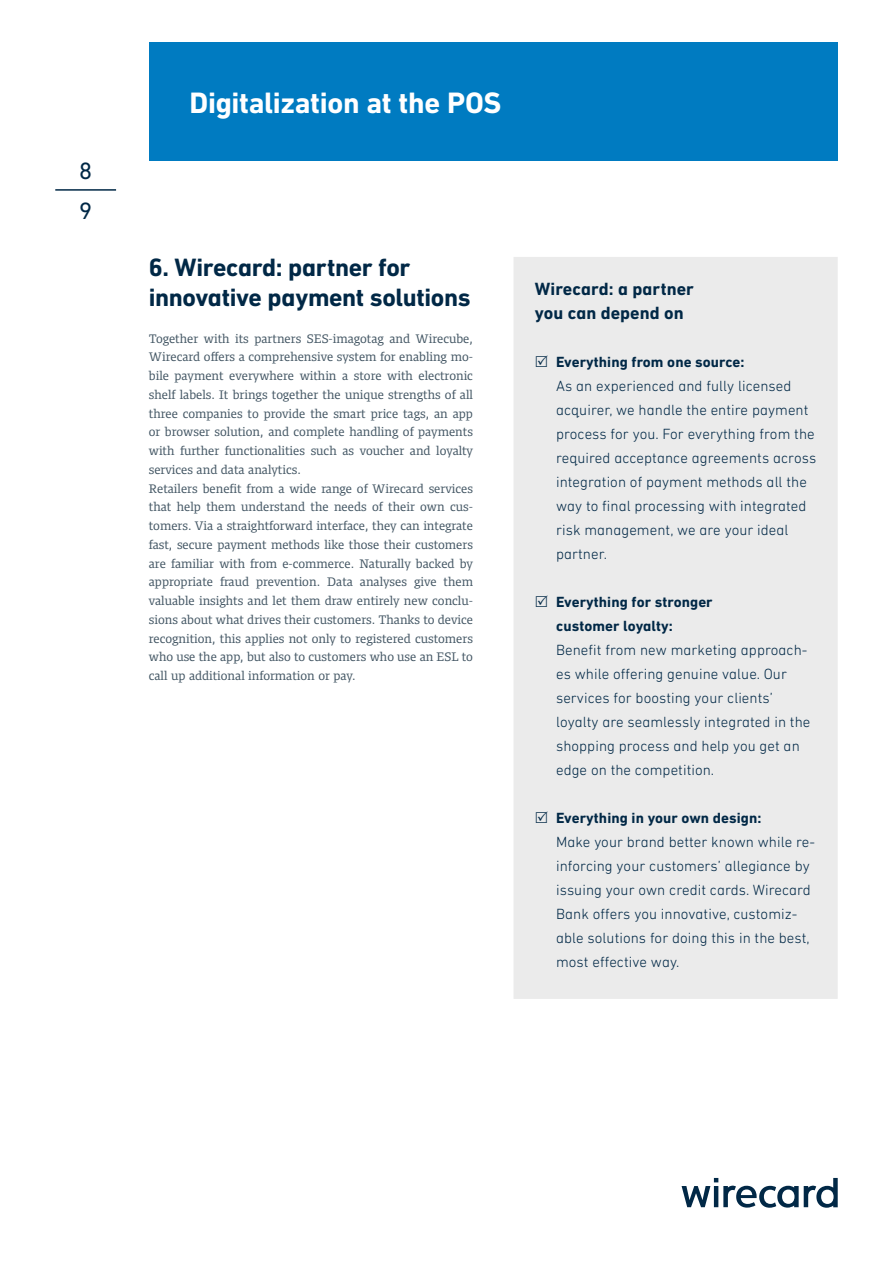
<style>
.page{position:relative;width:893px;height:1263px;background:#fff}
.page>*{position:absolute;margin:0;border:0;box-sizing:border-box;transform-origin:0 0}
.t1{font:700 30px "DIN Next LT Pro";letter-spacing:-.01em;color:#fff}
.t2{font:700 25.5px/30px "DIN Next LT Pro";letter-spacing:-.015em;color:#012846}
.t3{font:24px/40.5px "DIN Next LT Pro";color:#012846}
.t4{font:700 18px/24px "DIN Next LT Pro";color:#012846}
.t5{font:300 15px/24px "DIN Next LT Pro";letter-spacing:.005em;color:#012846}
.t6{font:700 15px/24px "DIN Next LT Pro";letter-spacing:.005em;color:#012846}
.t7{font:12.75px/18.8px "Harrison Serif Pro";color:#425563}
</style>
<div class="page">
<hr style="left:55px;top:189px;width:61px;height:2px;background:#012846">
<div style="left:149px;top:43px;width:689px;height:118px;background:#007bc1"></div>
<svg style="left:682px;top:1178px;width:156px;height:30px"></svg>
<div style="left:514px;top:257px;width:324px;height:742px;background:#ebebeb"></div>
<svg style="left:536px;top:355px;width:12px;height:12px"></svg>
<svg style="left:536px;top:595px;width:12px;height:12px"></svg>
<svg style="left:536px;top:811px;width:12px;height:12px"></svg>
<h3 class="t3" style="left:79px;top:150px;width:15px">8<br>9</h3>
<h1 class="t1" style="left:189px;top:86px;width:314px">Digitalization at the POS</h1>
<h2 class="t2" style="left:149px;top:252px;width:323px">6. Wirecard: partner for innovative payment solutions</h2>
<p class="t7" style="left:149px;top:328px;width:326px">Together with its partners SES-imagotag and Wirecube, Wirecard offers a comprehensive system for enabling mo&shy;bile payment everywhere within a store with electronic shelf labels. It brings together the unique strengths of all three companies to provide the smart price tags, an app or browser solution, and complete handling of payments with further functionalities such as voucher and loyalty services and data analytics.<br>Retailers benefit from a wide range of Wirecard services that help them understand the needs of their own cus&shy;tomers. Via a straightforward interface, they can integrate fast, secure payment methods like those their customers are familiar with from e-commerce. Naturally backed by appropriate fraud prevention. Data analyses give them valuable insights and let them draw entirely new conclu&shy;sions about what drives their customers. Thanks to device recognition, this applies not only to registered customers who use the app, but also to customers who use an ESL to call up additional information or pay.</p>
<h3 class="t4" style="left:535px;top:276px;width:161px">Wirecard: a partner you can depend on</h3>
<p class="t6" style="left:556px;top:349px;width:190px">Everything from one source:</p>
<p class="t5" style="left:556px;top:373px;width:262px">As an experienced and fully licensed acquirer, we handle the entire payment process for you. For everything from the required acceptance agreements across integration of payment methods all the way to final processing with integrated risk management, we are your ideal partner.</p>
<p class="t6" style="left:556px;top:589px;width:158px">Everything for stronger customer loyalty:</p>
<p class="t5" style="left:556px;top:637px;width:256px">Benefit from new marketing approach&shy;es while offering genuine value. Our services for boosting your clients’ loyalty are seamlessly integrated in the shopping process and help you get an edge on the competition.</p>
<p class="t6" style="left:556px;top:805px;width:207px">Everything in your own design:</p>
<p class="t5" style="left:556px;top:829px;width:260px">Make your brand better known while re&shy;inforcing your customers’ allegiance by issuing your own credit cards. Wirecard Bank offers you innovative, customiz&shy;able solutions for doing this in the best, most effective way.</p>
</div>
